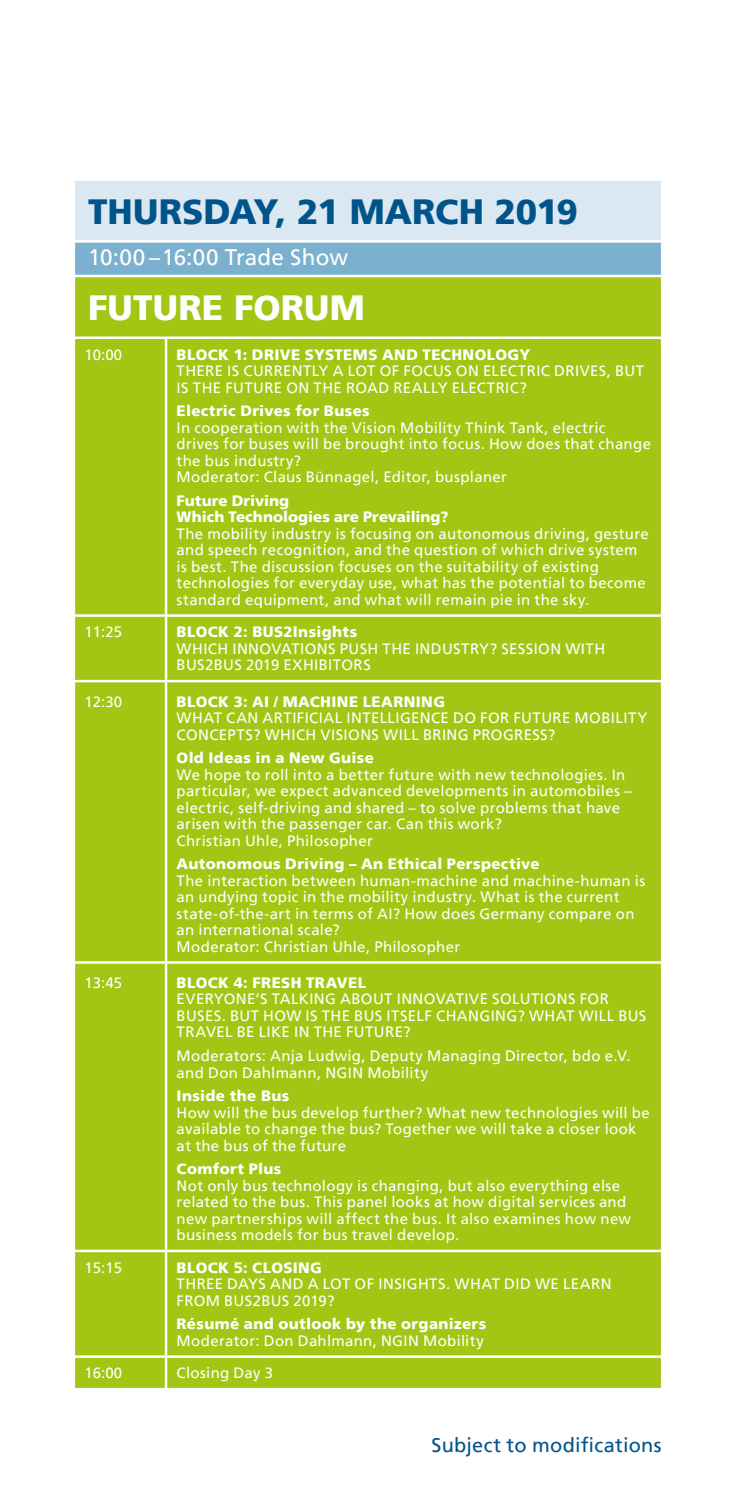
<style>
.page{position:relative;width:730px;height:1489px;background:#fff}
.page>*{position:absolute;margin:0;border:0;box-sizing:border-box;transform-origin:0 0}
.t1{font:900 35px "Frutiger LT";letter-spacing:-.005em;color:#00548c}
.t2{font:900 35px "Frutiger LT";letter-spacing:.005em;color:#fff}
.t3{font:22.5px "Frutiger LT";letter-spacing:.005em;color:#fff}
.t4{font:20px "Frutiger LT";letter-spacing:.01em;color:#00548c}
.t5{font:15px/16.5px "Frutiger LT";letter-spacing:.025em;color:#fff}
.t6{font:900 15px "Frutiger LT";letter-spacing:.025em;color:#fff}
.t7{font:900 15px/16.5px "Frutiger LT";color:#fff}
</style>
<div class="page">
<div style="left:74px;top:180px;width:588px;height:61px;background:#dbe7f1"></div>
<div style="left:74px;top:241px;width:588px;height:35px;background:#7bb1cf"></div>
<div style="left:75px;top:277px;width:586px;height:1110px;background:#a2c613"></div>
<hr style="left:73px;top:178px;width:93px;height:3px;background:#fff">
<hr style="left:73px;top:181px;width:2px;height:59px;background:#fff">
<hr style="left:166px;top:178px;width:497px;height:3px;background:#fff">
<hr style="left:661px;top:181px;width:2px;height:59px;background:#fff">
<hr style="left:73px;top:240px;width:93px;height:3px;background:#fff">
<hr style="left:73px;top:243px;width:2px;height:32px;background:#fff">
<hr style="left:166px;top:240px;width:497px;height:3px;background:#fff">
<hr style="left:661px;top:243px;width:2px;height:32px;background:#fff">
<hr style="left:73px;top:275px;width:93px;height:2px;background:#fff">
<hr style="left:166px;top:275px;width:497px;height:2px;background:#fff">
<hr style="left:73px;top:336px;width:93px;height:3px;background:#fff">
<hr style="left:166px;top:336px;width:497px;height:3px;background:#fff">
<hr style="left:165px;top:339px;width:2px;height:275px;background:#fff">
<hr style="left:73px;top:614px;width:93px;height:2px;background:#fff">
<hr style="left:166px;top:614px;width:497px;height:2px;background:#fff">
<hr style="left:165px;top:616px;width:2px;height:63px;background:#fff">
<hr style="left:73px;top:679px;width:93px;height:3px;background:#fff">
<hr style="left:166px;top:679px;width:497px;height:3px;background:#fff">
<hr style="left:165px;top:682px;width:2px;height:279px;background:#fff">
<hr style="left:73px;top:961px;width:93px;height:2px;background:#fff">
<hr style="left:166px;top:961px;width:497px;height:2px;background:#fff">
<hr style="left:165px;top:963px;width:2px;height:286px;background:#fff">
<hr style="left:73px;top:1249px;width:93px;height:3px;background:#fff">
<hr style="left:166px;top:1249px;width:497px;height:3px;background:#fff">
<hr style="left:165px;top:1252px;width:2px;height:103px;background:#fff">
<hr style="left:73px;top:1355px;width:93px;height:2px;background:#fff">
<hr style="left:166px;top:1355px;width:497px;height:2px;background:#fff">
<hr style="left:165px;top:1357px;width:2px;height:30px;background:#fff">
<h1 class="t1" style="left:88px;top:190px;width:491px">THURSDAY, 21 MARCH 2019</h1>
<h2 class="t3" style="left:88px;top:244px;width:262px">10:00 –16:00 Trade Show</h2>
<h1 class="t2" style="left:88px;top:286px;width:278px">FUTURE FORUM</h1>
<p class="t5" style="left:85px;top:346px;width:39px">10:00</p>
<p class="t6" style="left:177px;top:345px;width:355px">BLOCK 1: DRIVE SYSTEMS AND TECHNOLOGY</p>
<p class="t5" style="left:177px;top:363px;width:469px">THERE IS CURRENTLY A LOT OF FOCUS ON ELECTRIC DRIVES, BUT<br>IS THE FUTURE ON THE ROAD REALLY ELECTRIC?</p>
<p class="t6" style="left:177px;top:402px;width:195px">Electric Drives for Buses</p>
<p class="t5" style="left:177px;top:419px;width:476px">In cooperation with the Vision Mobility Think Tank, electric drives for buses will be brought into focus. How does that change the bus industry?<br>Moderator: Claus Bünnagel, Editor, busplaner</p>
<p class="t7" style="left:177px;top:492px;width:273px">Future Driving<br>Which Technologies are Prevailing?</p>
<p class="t5" style="left:177px;top:525px;width:474px">The mobility industry is focusing on autonomous driving, gesture and speech recognition, and the question of which drive system is best. The discussion focuses on the suitability of existing technologies for everyday use, what has the potential to become standard equipment, and what will remain pie in the sky.</p>
<p class="t5" style="left:85px;top:624px;width:39px">11:25</p>
<p class="t6" style="left:177px;top:623px;width:182px">BLOCK 2: BUS2Insights</p>
<p class="t5" style="left:177px;top:640px;width:430px">WHICH INNOVATIONS PUSH THE INDUSTRY? SESSION WITH<br>BUS2BUS 2019 EXHIBITORS</p>
<p class="t5" style="left:85px;top:693px;width:39px">12:30</p>
<p class="t6" style="left:177px;top:692px;width:270px">BLOCK 3: AI / MACHINE LEARNING</p>
<p class="t5" style="left:177px;top:709px;width:472px">WHAT CAN ARTIFICIAL INTELLIGENCE DO FOR FUTURE MOBILITY<br>CONCEPTS? WHICH VISIONS WILL BRING PROGRESS?</p>
<p class="t6" style="left:177px;top:748px;width:199px">Old Ideas in a New Guise</p>
<p class="t5" style="left:177px;top:766px;width:457px">We hope to roll into a better future with new technologies. In particular, we expect advanced developments in automobiles – electric, self-driving and shared – to solve problems that have arisen with the passenger car. Can this work?<br>Christian Uhle, Philosopher</p>
<p class="t6" style="left:177px;top:855px;width:364px">Autonomous Driving – An Ethical Perspective</p>
<p class="t5" style="left:177px;top:872px;width:470px">The interaction between human-machine and machine-human is an undying topic in the mobility industry. What is the current state-of-the-art in terms of AI? How does Germany compare on an international scale?<br>Moderator: Christian Uhle, Philosopher</p>
<p class="t5" style="left:85px;top:974px;width:39px">13:45</p>
<p class="t6" style="left:177px;top:973px;width:191px">BLOCK 4: FRESH TRAVEL</p>
<p class="t5" style="left:177px;top:990px;width:471px">EVERYONE‘S TALKING ABOUT INNOVATIVE SOLUTIONS FOR<br>BUSES. BUT HOW IS THE BUS ITSELF CHANGING? WHAT WILL BUS<br>TRAVEL BE LIKE IN THE FUTURE?</p>
<p class="t5" style="left:177px;top:1047px;width:455px">Moderators: Anja Ludwig, Deputy Managing Director, bdo e.V. and Don Dahlmann, NGIN Mobility</p>
<p class="t6" style="left:177px;top:1086px;width:114px">Inside the Bus</p>
<p class="t5" style="left:177px;top:1104px;width:475px">How will the bus develop further? What new technologies will be available to change the bus? Together we will take a closer look at the bus of the future</p>
<p class="t6" style="left:177px;top:1159px;width:106px">Comfort Plus</p>
<p class="t5" style="left:177px;top:1177px;width:456px">Not only bus technology is changing, but also everything else related to the bus. This panel looks at how digital services and new partnerships will affect the bus. It also examines how new business models for bus travel develop.</p>
<p class="t5" style="left:85px;top:1259px;width:39px">15:15</p>
<p class="t6" style="left:177px;top:1258px;width:147px">BLOCK 5: CLOSING</p>
<p class="t5" style="left:177px;top:1275px;width:436px">THREE DAYS AND A LOT OF INSIGHTS. WHAT DID WE LEARN<br>FROM BUS2BUS 2019?</p>
<p class="t6" style="left:177px;top:1314px;width:311px">Résumé and outlook by the organizers</p>
<p class="t5" style="left:177px;top:1332px;width:309px">Moderator: Don Dahlmann, NGIN Mobility</p>
<p class="t5" style="left:85px;top:1364px;width:39px">16:00</p>
<p class="t5" style="left:177px;top:1364px;width:98px">Closing Day 3</p>
<h3 class="t4" style="left:431px;top:1432px;width:232px">Subject to modifications</h3>
</div>
